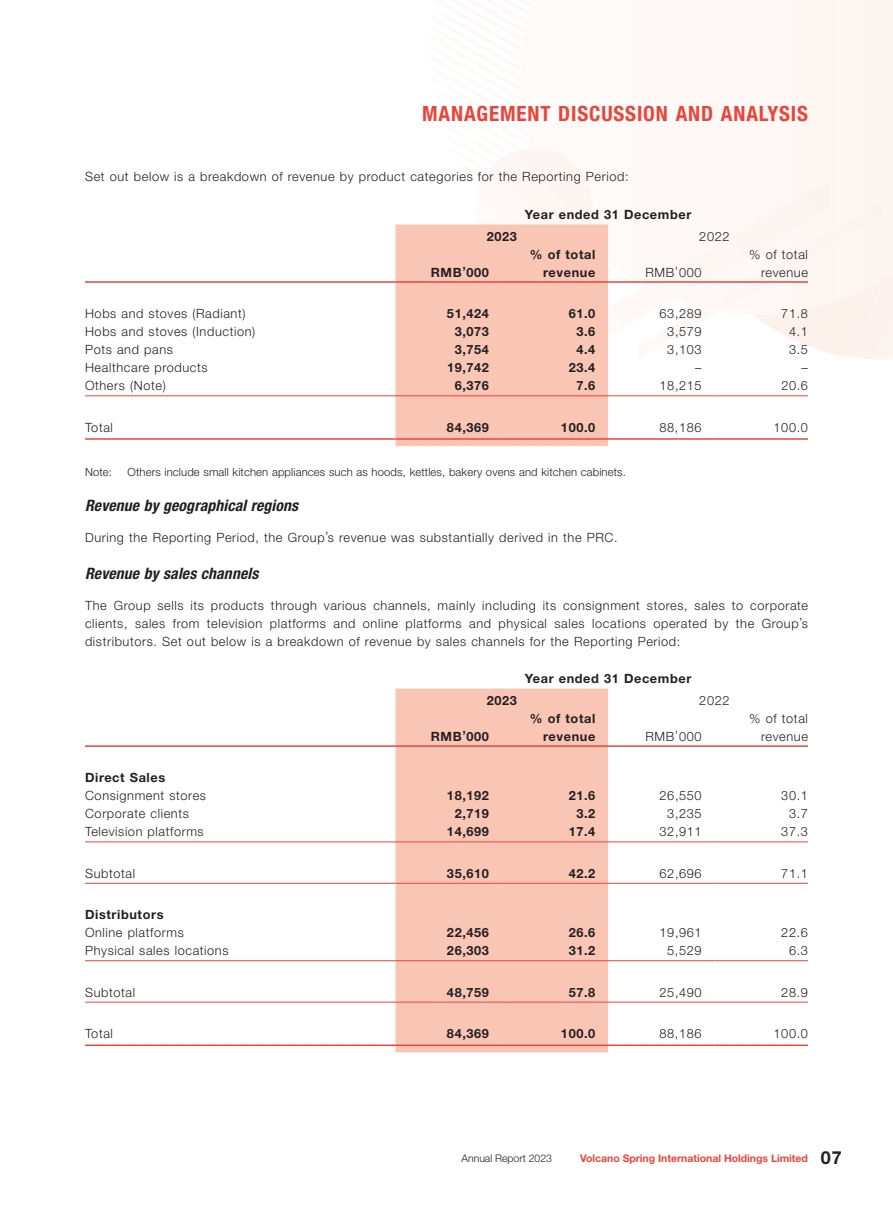
<style>
.page{position:relative;width:893px;height:1212px;background:#fff}
.page>*{position:absolute;margin:0;border:0;box-sizing:border-box;transform-origin:0 0}
.t1{font:700 condensed 21px "Helvetica Neue LT Std";letter-spacing:.04em;color:#e9453c}
.t2{font:italic 700 condensed 15.75px "Helvetica Neue LT Std";letter-spacing:.01em;color:#231f20}
.t3{font:300 12.75px/18px "Helvetica Neue LT Std";letter-spacing:.05em;color:#231f20;text-align:right}
.t4{font:700 12.75px/18px "Helvetica Neue LT Std";letter-spacing:.05em;color:#231f20;text-align:right}
.t5{font:300 11.25px "Helvetica Neue LT Std";letter-spacing:.015em;color:#231f20}
.t6{font:700 10.5px "Helvetica Neue LT Std";letter-spacing:-.005em;color:#e9453c}
.t7{font:300 10.5px "Helvetica Neue LT Std";letter-spacing:-.005em;color:#231f20}
.s1{font-size:18px;color:#231f20}
</style>
<div class="page">
<div style="left:395px;top:224px;width:213px;height:222px;background:#f9c5b4"></div>
<hr style="left:85px;top:281px;width:310px;height:2px;background:#e9453c">
<hr style="left:395px;top:281px;width:107px;height:2px;background:#e9453c">
<hr style="left:502px;top:281px;width:106px;height:2px;background:#e9453c">
<hr style="left:608px;top:281px;width:106px;height:2px;background:#e9453c">
<hr style="left:714px;top:281px;width:94px;height:2px;background:#e9453c">
<hr style="left:85px;top:395px;width:310px;height:1px;background:#e9453c">
<hr style="left:395px;top:395px;width:107px;height:1px;background:#e9453c">
<hr style="left:502px;top:395px;width:106px;height:1px;background:#e9453c">
<hr style="left:608px;top:395px;width:106px;height:1px;background:#e9453c">
<hr style="left:714px;top:395px;width:94px;height:1px;background:#e9453c">
<hr style="left:85px;top:438px;width:310px;height:2px;background:#e9453c">
<hr style="left:395px;top:438px;width:107px;height:2px;background:#e9453c">
<hr style="left:502px;top:438px;width:106px;height:2px;background:#e9453c">
<hr style="left:608px;top:438px;width:106px;height:2px;background:#e9453c">
<hr style="left:714px;top:438px;width:94px;height:2px;background:#e9453c">
<div style="left:395px;top:688px;width:213px;height:364px;background:#f9c5b4"></div>
<hr style="left:85px;top:745px;width:310px;height:2px;background:#e9453c">
<hr style="left:395px;top:745px;width:107px;height:2px;background:#e9453c">
<hr style="left:502px;top:745px;width:106px;height:2px;background:#e9453c">
<hr style="left:608px;top:745px;width:106px;height:2px;background:#e9453c">
<hr style="left:714px;top:745px;width:94px;height:2px;background:#e9453c">
<hr style="left:85px;top:841px;width:310px;height:1px;background:#e9453c">
<hr style="left:395px;top:841px;width:107px;height:1px;background:#e9453c">
<hr style="left:502px;top:841px;width:106px;height:1px;background:#e9453c">
<hr style="left:608px;top:841px;width:106px;height:1px;background:#e9453c">
<hr style="left:714px;top:841px;width:94px;height:1px;background:#e9453c">
<hr style="left:85px;top:883px;width:310px;height:1px;background:#e9453c">
<hr style="left:395px;top:883px;width:107px;height:1px;background:#e9453c">
<hr style="left:502px;top:883px;width:106px;height:1px;background:#e9453c">
<hr style="left:608px;top:883px;width:106px;height:1px;background:#e9453c">
<hr style="left:714px;top:883px;width:94px;height:1px;background:#e9453c">
<hr style="left:85px;top:960px;width:310px;height:1px;background:#e9453c">
<hr style="left:395px;top:960px;width:107px;height:1px;background:#e9453c">
<hr style="left:502px;top:960px;width:106px;height:1px;background:#e9453c">
<hr style="left:608px;top:960px;width:106px;height:1px;background:#e9453c">
<hr style="left:714px;top:960px;width:94px;height:1px;background:#e9453c">
<hr style="left:85px;top:1002px;width:310px;height:1px;background:#e9453c">
<hr style="left:395px;top:1002px;width:107px;height:1px;background:#e9453c">
<hr style="left:502px;top:1002px;width:106px;height:1px;background:#e9453c">
<hr style="left:608px;top:1002px;width:106px;height:1px;background:#e9453c">
<hr style="left:714px;top:1002px;width:94px;height:1px;background:#e9453c">
<hr style="left:85px;top:1044px;width:310px;height:2px;background:#e9453c">
<hr style="left:395px;top:1044px;width:107px;height:2px;background:#e9453c">
<hr style="left:502px;top:1044px;width:106px;height:2px;background:#e9453c">
<hr style="left:608px;top:1044px;width:106px;height:2px;background:#e9453c">
<hr style="left:714px;top:1044px;width:94px;height:2px;background:#e9453c">
<h1 class="t1" style="left:422px;top:100px;width:387px">MANAGEMENT DISCUSSION AND ANALYSIS</h1>
<p class="t3" style="left:85px;top:168px;width:545px">Set out below is a breakdown of revenue by product categories for the Reporting Period:</p>
<p class="t4" style="left:525px;top:205px;width:168px">Year ended 31 December</p>
<p class="t4" style="left:487px;top:227px;width:32px">2023</p>
<p class="t3" style="left:699px;top:227px;width:32px">2022</p>
<p class="t4" style="left:431px;top:263px;width:60px">RMB’000</p>
<p class="t4" style="left:530px;top:245px;width:67px">% of total revenue</p>
<p class="t3" style="left:645px;top:263px;width:58px">RMB’000</p>
<p class="t3" style="left:749px;top:245px;width:60px">% of total revenue</p>
<p class="t3" style="left:85px;top:304px;width:162px">Hobs and stoves (Radiant)</p>
<p class="t4" style="left:447px;top:304px;width:44px">51,424</p>
<p class="t4" style="left:569px;top:304px;width:28px">61.0</p>
<p class="t3" style="left:660px;top:304px;width:44px">63,289</p>
<p class="t3" style="left:781px;top:304px;width:28px">71.8</p>
<p class="t3" style="left:85px;top:322px;width:172px">Hobs and stoves (Induction)</p>
<p class="t4" style="left:455px;top:322px;width:36px">3,073</p>
<p class="t4" style="left:576px;top:322px;width:20px">3.6</p>
<p class="t3" style="left:667px;top:322px;width:36px">3,579</p>
<p class="t3" style="left:789px;top:322px;width:20px">4.1</p>
<p class="t3" style="left:85px;top:340px;width:89px">Pots and pans</p>
<p class="t4" style="left:455px;top:340px;width:36px">3,754</p>
<p class="t4" style="left:576px;top:340px;width:20px">4.4</p>
<p class="t3" style="left:667px;top:340px;width:36px">3,103</p>
<p class="t3" style="left:789px;top:340px;width:20px">3.5</p>
<p class="t3" style="left:85px;top:358px;width:124px">Healthcare products</p>
<p class="t4" style="left:447px;top:358px;width:44px">19,742</p>
<p class="t4" style="left:569px;top:358px;width:28px">23.4</p>
<p class="t3" style="left:695px;top:358px;width:8px">–</p>
<p class="t3" style="left:802px;top:358px;width:8px">–</p>
<p class="t3" style="left:85px;top:376px;width:82px">Others (Note)</p>
<p class="t4" style="left:455px;top:376px;width:36px">6,376</p>
<p class="t4" style="left:576px;top:376px;width:20px">7.6</p>
<p class="t3" style="left:660px;top:376px;width:44px">18,215</p>
<p class="t3" style="left:781px;top:376px;width:28px">20.6</p>
<p class="t3" style="left:85px;top:418px;width:29px">Total</p>
<p class="t4" style="left:447px;top:418px;width:44px">84,369</p>
<p class="t4" style="left:561px;top:418px;width:36px">100.0</p>
<p class="t3" style="left:660px;top:418px;width:44px">88,186</p>
<p class="t3" style="left:774px;top:418px;width:36px">100.0</p>
<p class="t5" style="left:85px;top:465px;width:29px">Note:</p>
<p class="t5" style="left:128px;top:465px;width:500px">Others include small kitchen appliances such as hoods, kettles, bakery ovens and kitchen cabinets.</p>
<p class="t2" style="left:85px;top:496px;width:215px">Revenue by geographical regions</p>
<p class="t3" style="left:85px;top:528px;width:534px">During the Reporting Period, the Group’s revenue was substantially derived in the PRC.</p>
<p class="t2" style="left:85px;top:564px;width:175px">Revenue by sales channels</p>
<p class="t3" style="left:85px;top:596px;width:725px;text-align:justify">The Group sells its products through various channels, mainly including its consignment stores, sales to corporate clients, sales from television platforms and online platforms and physical sales locations operated by the Group’s distributors. Set out below is a breakdown of revenue by sales channels for the Reporting Period:</p>
<p class="t4" style="left:525px;top:669px;width:168px">Year ended 31 December</p>
<p class="t4" style="left:487px;top:691px;width:32px">2023</p>
<p class="t3" style="left:699px;top:691px;width:32px">2022</p>
<p class="t4" style="left:431px;top:727px;width:60px">RMB’000</p>
<p class="t3" style="left:749px;top:709px;width:60px">% of total revenue</p>
<p class="t4" style="left:530px;top:709px;width:67px">% of total revenue</p>
<p class="t3" style="left:645px;top:727px;width:58px">RMB’000</p>
<p class="t4" style="left:85px;top:768px;width:82px">Direct Sales</p>
<p class="t3" style="left:85px;top:786px;width:123px">Consignment stores</p>
<p class="t4" style="left:447px;top:786px;width:44px">18,192</p>
<p class="t4" style="left:569px;top:786px;width:28px">21.6</p>
<p class="t3" style="left:660px;top:786px;width:44px">26,550</p>
<p class="t3" style="left:781px;top:786px;width:28px">30.1</p>
<p class="t3" style="left:85px;top:804px;width:105px">Corporate clients</p>
<p class="t4" style="left:455px;top:804px;width:36px">2,719</p>
<p class="t4" style="left:576px;top:804px;width:20px">3.2</p>
<p class="t3" style="left:667px;top:804px;width:36px">3,235</p>
<p class="t3" style="left:789px;top:804px;width:20px">3.7</p>
<p class="t3" style="left:85px;top:822px;width:120px">Television platforms</p>
<p class="t4" style="left:447px;top:822px;width:44px">14,699</p>
<p class="t4" style="left:569px;top:822px;width:28px">17.4</p>
<p class="t3" style="left:660px;top:822px;width:44px">32,911</p>
<p class="t3" style="left:781px;top:822px;width:28px">37.3</p>
<p class="t3" style="left:85px;top:864px;width:52px">Subtotal</p>
<p class="t4" style="left:447px;top:864px;width:44px">35,610</p>
<p class="t4" style="left:569px;top:864px;width:28px">42.2</p>
<p class="t3" style="left:660px;top:864px;width:44px">62,696</p>
<p class="t3" style="left:781px;top:864px;width:28px">71.1</p>
<p class="t4" style="left:85px;top:905px;width:80px">Distributors</p>
<p class="t3" style="left:85px;top:923px;width:100px">Online platforms</p>
<p class="t4" style="left:447px;top:923px;width:44px">22,456</p>
<p class="t4" style="left:569px;top:923px;width:28px">26.6</p>
<p class="t3" style="left:660px;top:923px;width:44px">19,961</p>
<p class="t3" style="left:781px;top:923px;width:28px">22.6</p>
<p class="t3" style="left:85px;top:941px;width:145px">Physical sales locations</p>
<p class="t4" style="left:447px;top:941px;width:44px">26,303</p>
<p class="t4" style="left:569px;top:941px;width:28px">31.2</p>
<p class="t3" style="left:667px;top:941px;width:36px">5,529</p>
<p class="t3" style="left:789px;top:941px;width:20px">6.3</p>
<p class="t3" style="left:85px;top:983px;width:52px">Subtotal</p>
<p class="t4" style="left:447px;top:983px;width:44px">48,759</p>
<p class="t4" style="left:569px;top:983px;width:28px">57.8</p>
<p class="t3" style="left:660px;top:983px;width:44px">25,490</p>
<p class="t3" style="left:781px;top:983px;width:28px">28.9</p>
<p class="t3" style="left:85px;top:1024px;width:29px">Total</p>
<p class="t4" style="left:447px;top:1024px;width:44px">84,369</p>
<p class="t4" style="left:561px;top:1024px;width:36px">100.0</p>
<p class="t3" style="left:660px;top:1024px;width:44px">88,186</p>
<p class="t3" style="left:774px;top:1024px;width:36px">100.0</p>
<p class="t7" style="left:462px;top:1152px;width:92px">Annual Report 2023</p>
<p class="t6" style="left:580px;top:1151px;width:263px">Volcano Spring International Holdings Limited <span class="s1">07</span></p>
</div>
